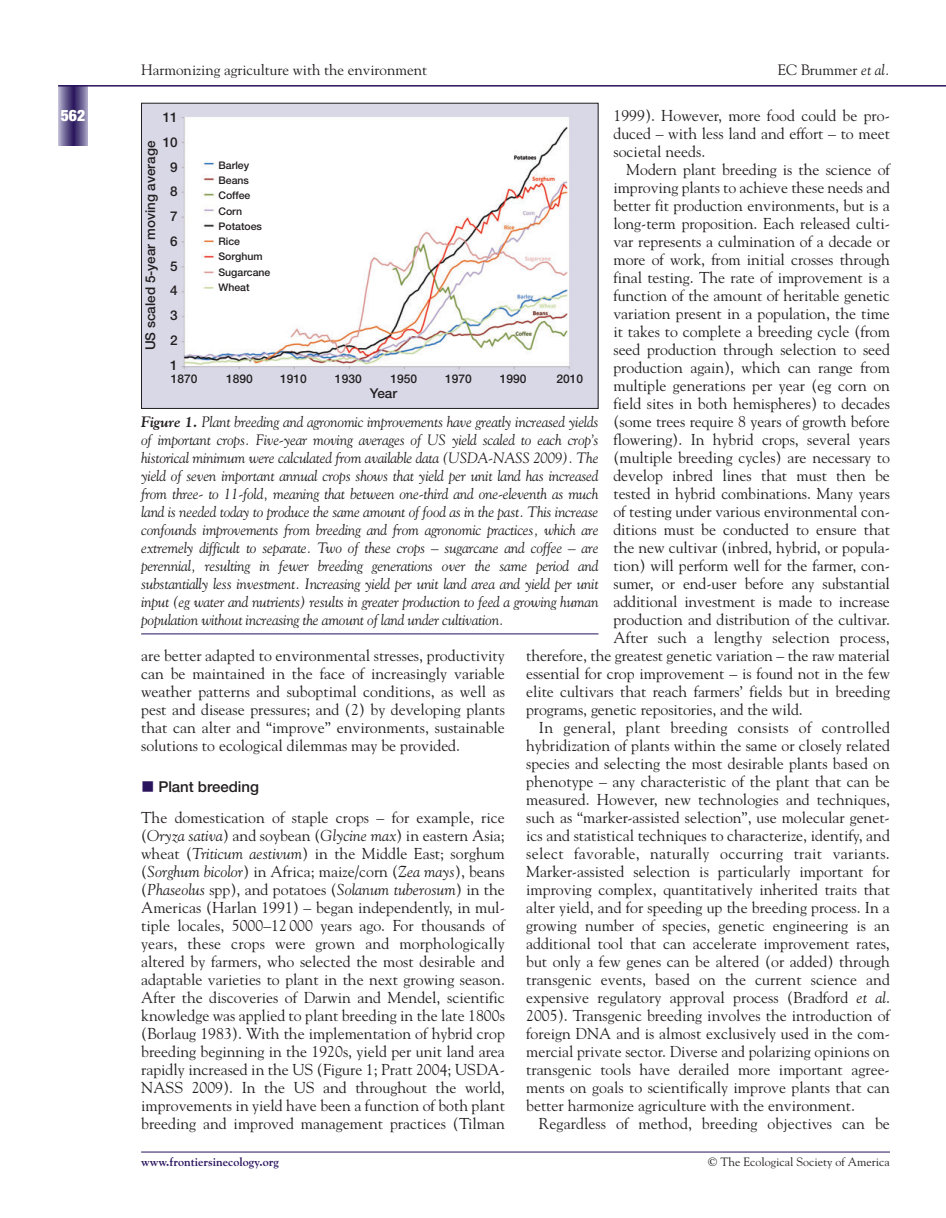
<style>
.page{position:relative;width:946px;height:1218px;background:#fff}
.page>*{position:absolute;margin:0;border:0;box-sizing:border-box;transform-origin:0 0}
.t1{font:15.75px/18px "Goudy";color:#231f20;text-align:justify}
.t2{font:15.75px "Goudy";letter-spacing:.02em;color:#231f20}
.t3{font:900 condensed 15.75px "Helvetica Neue";color:#fff}
.t4{font:italic 15px/18px "Goudy";letter-spacing:-.015em;color:#231f20;text-align:justify}
.t5{font:15px "Goudy";color:#231f20}
.t6{font:500 15px "Helvetica Neue";color:#231f20}
.t7{font:500 13.5px/24.8px "Helvetica Neue";color:#231f20;text-align:center}
.t8{font:500 12px "Helvetica Neue";color:#231f20}
.t9{font:12px "Goudy";color:#231f20}
.t10{font:700 12px "Goudy";color:#29135d}
.t11{font:500 10.5px/15.3px "Helvetica Neue";color:#231f20}
.s1{font-style:italic}
.s2{font-weight:700}
.s3{color:#29135d}
</style>
<div class="page">
<svg style="left:58px;top:87px;width:30px;height:58px;background:#6c6192"></svg>
<hr style="left:58px;top:85px;width:887px;height:2px;background:#29135d">
<hr style="left:141px;top:1151px;width:748px;height:1px;background:#29135d">
<hr style="left:141px;top:633px;width:457px;height:1px;background:#29135d">
<img style="left:143px;top:105px;width:453px;height:302px">
<div style="left:141px;top:103px;width:457px;height:306px;border:1px solid #231f20"></div>
<p class="t3" style="left:61px;top:110px;width:26px">562</p>
<p class="t5" style="left:141px;top:64px;width:287px">Harmonizing agriculture with the environment</p>
<p class="t5" style="left:777px;top:64px;width:114px">EC Brummer <span class="s1">et al.</span></p>
<p class="t1" style="left:613px;top:108px;width:278px">1999). However, more food could be pro&shy;duced – with less land and effort – to meet societal needs.</p>
<p class="t1" style="left:626px;top:162px;width:265px">Modern plant breeding is the science of</p>
<p class="t1" style="left:613px;top:180px;width:278px">improving plants to achieve these needs and</p>
<p class="t1" style="left:613px;top:198px;width:278px">better fit production environments, but is a</p>
<p class="t1" style="left:613px;top:216px;width:278px">long-term proposition. Each released culti-</p>
<p class="t1" style="left:613px;top:234px;width:278px">var represents a culmination of a decade or</p>
<p class="t1" style="left:613px;top:252px;width:278px">more of work, from initial crosses through</p>
<p class="t1" style="left:613px;top:270px;width:278px">final testing. The rate of improvement is a</p>
<p class="t1" style="left:613px;top:288px;width:278px">function of the amount of heritable genetic</p>
<p class="t1" style="left:613px;top:306px;width:278px">variation present in a population, the time</p>
<p class="t1" style="left:613px;top:324px;width:278px">it takes to complete a breeding cycle (from</p>
<p class="t1" style="left:613px;top:342px;width:278px">seed production through selection to seed</p>
<p class="t1" style="left:613px;top:360px;width:278px">production again), which can range from</p>
<p class="t1" style="left:613px;top:378px;width:278px">multiple generations per year (eg corn on</p>
<p class="t1" style="left:613px;top:396px;width:278px">field sites in both hemispheres) to decades</p>
<p class="t1" style="left:613px;top:414px;width:278px">(some trees require 8 years of growth before</p>
<p class="t1" style="left:613px;top:432px;width:278px">flowering). In hybrid crops, several years</p>
<p class="t1" style="left:613px;top:450px;width:278px">(multiple breeding cycles) are necessary to</p>
<p class="t1" style="left:613px;top:468px;width:278px">develop inbred lines that must then be</p>
<p class="t1" style="left:613px;top:486px;width:278px">tested in hybrid combinations. Many years</p>
<p class="t1" style="left:613px;top:504px;width:278px">of testing under various environmental con-</p>
<p class="t1" style="left:613px;top:522px;width:278px">ditions must be conducted to ensure that</p>
<p class="t1" style="left:613px;top:540px;width:278px">the new cultivar (inbred, hybrid, or popula-</p>
<p class="t1" style="left:613px;top:558px;width:278px">tion) will perform well for the farmer, con-</p>
<p class="t1" style="left:613px;top:576px;width:278px">sumer, or end-user before any substantial</p>
<p class="t1" style="left:613px;top:594px;width:278px">additional investment is made to increase</p>
<p class="t1" style="left:613px;top:612px;width:278px">production and distribution of the cultivar.</p>
<p class="t1" style="left:613px;top:630px;width:278px">After such a lengthy selection process,</p>
<p class="t1" style="left:526px;top:648px;width:365px">therefore, the greatest genetic variation – the raw material</p>
<p class="t1" style="left:526px;top:666px;width:365px">essential for crop improvement – is found not in the few</p>
<p class="t1" style="left:526px;top:684px;width:365px">elite cultivars that reach farmers’ fields but in breeding</p>
<p class="t1" style="left:526px;top:702px;width:278px">programs, genetic repositories, and the wild.</p>
<p class="t2" style="left:539px;top:721px;width:352px">In general, plant breeding consists of controlled</p>
<p class="t1" style="left:526px;top:738px;width:365px">hybridization of plants within the same or closely related</p>
<p class="t1" style="left:526px;top:756px;width:365px">species and selecting the most desirable plants based on</p>
<p class="t1" style="left:526px;top:774px;width:365px">phenotype – any characteristic of the plant that can be</p>
<p class="t1" style="left:526px;top:792px;width:365px">measured. However, new technologies and techniques,</p>
<p class="t1" style="left:526px;top:810px;width:365px">such as “marker-assisted selection”, use molecular genet-</p>
<p class="t1" style="left:526px;top:828px;width:365px">ics and statistical techniques to characterize, identify, and</p>
<p class="t2" style="left:526px;top:847px;width:365px">select favorable, naturally occurring trait variants.</p>
<p class="t1" style="left:526px;top:864px;width:365px">Marker-assisted selection is particularly important for</p>
<p class="t1" style="left:526px;top:882px;width:365px">improving complex, quantitatively inherited traits that</p>
<p class="t1" style="left:526px;top:900px;width:365px">alter yield, and for speeding up the breeding process. In a</p>
<p class="t1" style="left:526px;top:918px;width:365px">growing number of species, genetic engineering is an</p>
<p class="t1" style="left:526px;top:936px;width:365px">additional tool that can accelerate improvement rates,</p>
<p class="t1" style="left:526px;top:954px;width:365px">but only a few genes can be altered (or added) through</p>
<p class="t1" style="left:526px;top:972px;width:365px">transgenic events, based on the current science and</p>
<p class="t1" style="left:526px;top:990px;width:365px">expensive regulatory approval process (Bradford <span class="s1">et al</span>.</p>
<p class="t1" style="left:526px;top:1008px;width:365px">2005). Transgenic breeding involves the introduction of</p>
<p class="t1" style="left:526px;top:1026px;width:365px">foreign DNA and is almost exclusively used in the com-</p>
<p class="t1" style="left:526px;top:1044px;width:365px">mercial private sector. Diverse and polarizing opinions on</p>
<p class="t1" style="left:526px;top:1062px;width:365px">transgenic tools have derailed more important agree-</p>
<p class="t1" style="left:526px;top:1080px;width:365px">ments on goals to scientifically improve plants that can</p>
<p class="t1" style="left:526px;top:1098px;width:330px">better harmonize agriculture with the environment.</p>
<p class="t1" style="left:539px;top:1116px;width:352px">Regardless of method, breeding objectives can be</p>
<p class="t7" style="left:163px;top:106px;width:17px">11<br>10<br>9<br>8<br>7<br>6<br>5<br>4<br>3<br>2<br>1</p>
<p class="t7" style="left:139px;top:350px;width:211px;rotate:-90deg">US scaled 5-year moving average</p>
<p class="t11" style="left:218px;top:158px;width:53px">Barley<br>Beans<br>Coffee<br>Corn<br>Potatoes<br>Rice<br>Sorghum<br>Sugarcane<br>Wheat</p>
<p class="t8" style="left:171px;top:375px;width:28px">1870</p>
<p class="t8" style="left:226px;top:375px;width:28px">1890</p>
<p class="t8" style="left:280px;top:375px;width:28px">1910</p>
<p class="t8" style="left:335px;top:375px;width:28px">1930</p>
<p class="t8" style="left:390px;top:375px;width:28px">1950</p>
<p class="t8" style="left:445px;top:375px;width:28px">1970</p>
<p class="t8" style="left:500px;top:375px;width:28px">1990</p>
<p class="t8" style="left:556px;top:375px;width:28px">2010</p>
<p class="t7" style="left:370px;top:382px;width:29px">Year</p>
<p class="t4" style="left:141px;top:414px;width:459px"><span class="s2">Figure 1.</span> Plant breeding and agronomic improvements have greatly increased yields of important crops. Five-year moving averages of US yield scaled to each crop’s historical minimum were calculated from available data (USDA-NASS 2009). The yield of seven important annual crops shows that yield per unit land has increased from three- to 11-fold, meaning that between one-third and one-eleventh as much land is needed today to produce the same amount of food as in the past. This increase confounds improvements from breeding and from agronomic practices, which are extremely difficult to separate. Two of these crops – sugarcane and coffee – are perennial, resulting in fewer breeding generations over the same period and substantially less investment. Increasing yield per unit land area and yield per unit input (eg water and nutrients) results in greater production to feed a growing human population without increasing the amount of land under cultivation.</p>
<p class="t1" style="left:141px;top:648px;width:365px">are better adapted to environmental stresses, productivity can be maintained in the face of increasingly variable weather patterns and suboptimal conditions, as well as pest and disease pressures; and (2) by developing plants that can alter and “improve” environments, sustainable solutions to ecological dilemmas may be provided.</p>
<p class="t6" style="left:141px;top:781px;width:119px"><span class="s3">■</span> Plant breeding</p>
<p class="t1" style="left:141px;top:810px;width:365px">The domestication of staple crops – for example, rice (<span class="s1">Oryza sativa</span>) and soybean (<span class="s1">Glycine max</span>) in eastern Asia; wheat (<span class="s1">Triticum aestivum</span>) in the Middle East; sorghum (<span class="s1">Sorghum bicolor</span>) in Africa; maize/corn (<span class="s1">Zea mays</span>), beans (<span class="s1">Phaseolus</span> spp), and potatoes (<span class="s1">Solanum tuberosum</span>) in the Americas (Harlan 1991) – began independently, in mul&shy;tiple locales, 5000–12 000 years ago. For thousands of years, these crops were grown and morphologically altered by farmers, who selected the most desirable and adaptable varieties to plant in the next growing season.<br>After the discoveries of Darwin and Mendel, scientific knowledge was applied to plant breeding in the late 1800s (Borlaug 1983). With the implementation of hybrid crop breeding beginning in the 1920s, yield per unit land area rapidly increased in the US (Figure 1; Pratt 2004; USDA-NASS 2009). In the US and throughout the world, improvements in yield have been a function of both plant breeding and improved management practices (Tilman</p>
<p class="t10" style="left:141px;top:1157px;width:139px">www.frontiersinecology.org</p>
<p class="t9" style="left:708px;top:1157px;width:183px">© The Ecological Society of America</p>
</div>
